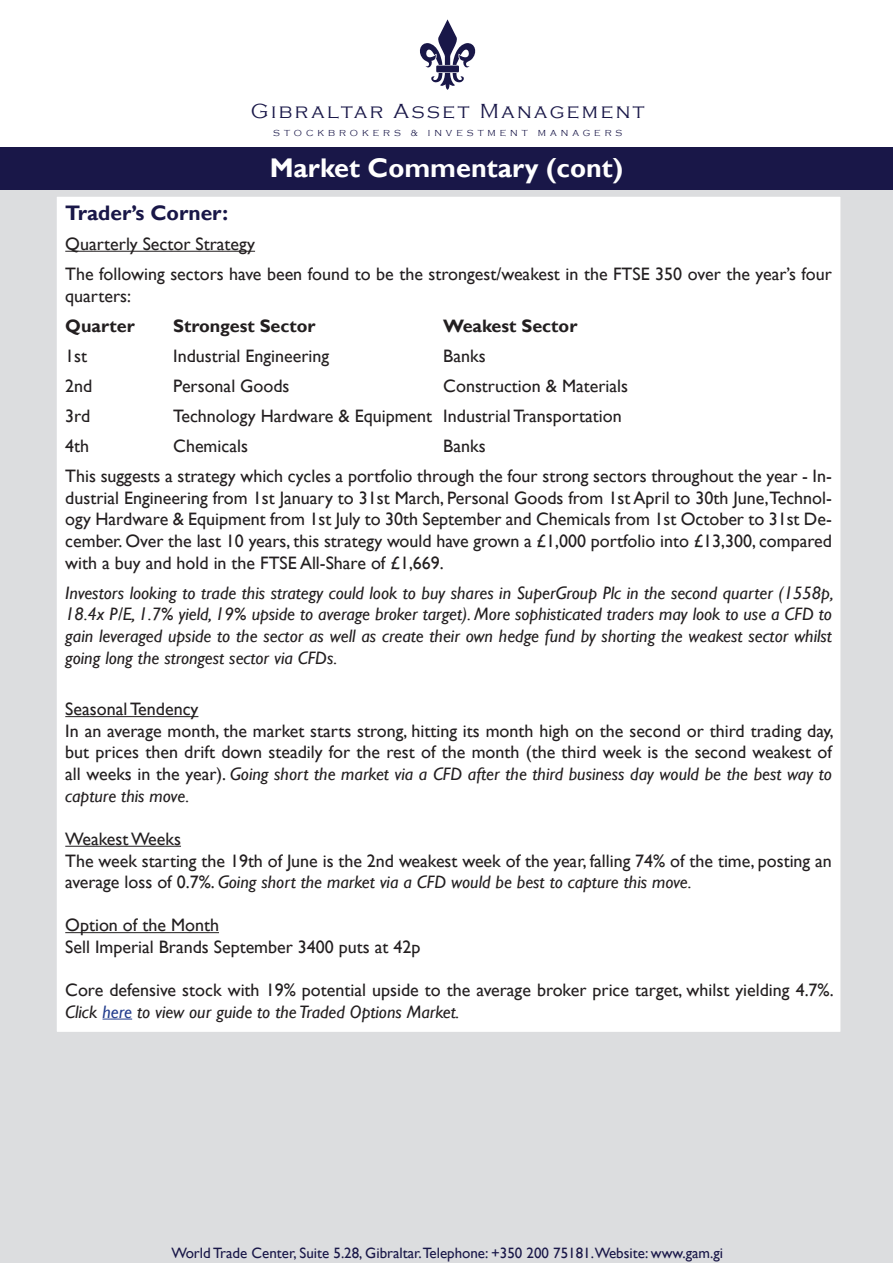
<style>
.page{position:relative;width:893px;height:1263px;background:#fff}
.page>*{position:absolute;margin:0;border:0;box-sizing:border-box;transform-origin:0 0}
.t1{font:700 27px "Gill Sans";color:#fff}
.t2{font:300 21px "Copperplate Gothic";letter-spacing:.12em;color:#191748}
.t3{font:700 21px "Gill Sans";color:#191748}
.t4{font:18px/21.6px "Gill Sans";color:#231f20}
.t5{font:italic 18px/21.6px "Gill Sans";color:#231f20;text-align:justify}
.t6{font:700 18px "Gill Sans";color:#231f20}
.t7{font:15px "Gill Sans";color:#191748}
.t8{font:300 9px "Copperplate Gothic";letter-spacing:.44em;color:#191748}
.s1{font-style:italic}
.s2{font-style:italic;color:#253f8e}
</style>
<div class="page">
<div style="left:0;top:189px;width:893px;height:1074px;background:#dcdddf"></div>
<svg style="left:420px;top:19px;width:56px;height:71px"></svg>
<div style="left:0;top:147px;width:893px;height:42px;background:#191748"></div>
<div style="left:56px;top:196px;width:785px;height:836px;background:#fff"></div>
<hr style="left:65px;top:251px;width:190px;height:1px;background:#231f20">
<hr style="left:65px;top:716px;width:133px;height:1px;background:#231f20">
<hr style="left:65px;top:846px;width:116px;height:1px;background:#231f20">
<hr style="left:65px;top:932px;width:154px;height:1px;background:#231f20">
<svg style="left:103px;top:1018px;width:29px;height:1px"></svg>
<p class="t2" style="left:251px;top:100px;width:395px">Gibraltar Asset Management</p>
<p class="t8" style="left:273px;top:128px;width:351px">STOCKBROKERS &amp; INVESTMENT MANAGERS</p>
<p class="t1" style="left:270px;top:152px;width:355px">Market Commentary (cont)</p>
<p class="t3" style="left:65px;top:200px;width:164px">Trader’s Corner:</p>
<p class="t4" style="left:65px;top:233px;width:191px">Quarterly Sector Strategy</p>
<p class="t4" style="left:65px;top:263px;width:768px">The following sectors have been found to be the strongest/weakest in the FTSE 350 over the year’s four quarters:</p>
<p class="t6" style="left:65px;top:315px;width:71px">Quarter</p>
<p class="t6" style="left:173px;top:315px;width:144px">Strongest Sector</p>
<p class="t6" style="left:443px;top:315px;width:136px">Weakest Sector</p>
<p class="t4" style="left:65px;top:345px;width:23px">1st</p>
<p class="t4" style="left:173px;top:345px;width:157px">Industrial Engineering</p>
<p class="t4" style="left:443px;top:345px;width:44px">Banks</p>
<p class="t4" style="left:65px;top:375px;width:29px">2nd</p>
<p class="t4" style="left:173px;top:375px;width:118px">Personal Goods</p>
<p class="t4" style="left:443px;top:375px;width:186px">Construction &amp; Materials</p>
<p class="t4" style="left:65px;top:405px;width:27px">3rd</p>
<p class="t4" style="left:173px;top:405px;width:450px">Technology Hardware &amp; Equipment Industrial Transportation</p>
<p class="t4" style="left:65px;top:436px;width:25px">4th</p>
<p class="t4" style="left:173px;top:436px;width:76px">Chemicals</p>
<p class="t4" style="left:443px;top:436px;width:44px">Banks</p>
<p class="t4" style="left:65px;top:466px;width:768px;text-align:justify">This suggests a strategy which cycles a portfolio through the four strong sectors throughout the year - In&shy;dustrial Engineering from 1st January to 31st March, Personal Goods from 1st April to 30th June,Technol&shy;ogy Hardware &amp; Equipment from 1st July to 30th September and Chemicals from 1st October to 31st De&shy;cember. Over the last 10 years, this strategy would have grown a £1,000 portfolio into £13,300, compared with a buy and hold in the FTSE All-Share of £1,669.</p>
<p class="t5" style="left:65px;top:582px;width:770px">Investors looking to trade this strategy could look to buy shares in SuperGroup Plc in the second quarter (1558p, 18.4x P/E, 1.7% yield, 19% upside to average broker target). More sophisticated traders may look to use a CFD to gain leveraged upside to the sector as well as create their own hedge fund by shorting the weakest sector whilst going long the strongest sector via CFDs.</p>
<p class="t4" style="left:65px;top:699px;width:135px">Seasonal Tendency</p>
<p class="t4" style="left:65px;top:720px;width:770px;text-align:justify">In an average month, the market starts strong, hitting its month high on the second or third trading day, but prices then drift down steadily for the rest of the month (the third week is the second weakest of all weeks in the year). <span class="s1">Going short the market via a CFD after the third business day would be the best way to capture this move.</span></p>
<p class="t4" style="left:65px;top:828px;width:117px">Weakest Weeks</p>
<p class="t4" style="left:65px;top:850px;width:768px">The week starting the 19th of June is the 2nd weakest week of the year, falling 74% of the time, posting an average loss of 0.7%. <span class="s1">Going short the market via a CFD would be best to capture this move.</span></p>
<p class="t4" style="left:65px;top:915px;width:155px">Option of the Month</p>
<p class="t4" style="left:65px;top:936px;width:357px">Sell Imperial Brands September 3400 puts at 42p</p>
<p class="t4" style="left:65px;top:979px;width:770px">Core defensive stock with 19% potential upside to the average broker price target, whilst yielding 4.7%.<br><span class="s1">Click</span> <span class="s2">here</span> <span class="s1">to view our guide to the Traded Options Market.</span></p>
<p class="t7" style="left:171px;top:1244px;width:553px">World Trade Center, Suite 5.28, Gibraltar.Telephone: +350 200 75181.Website: www.gam.gi</p>
</div>
